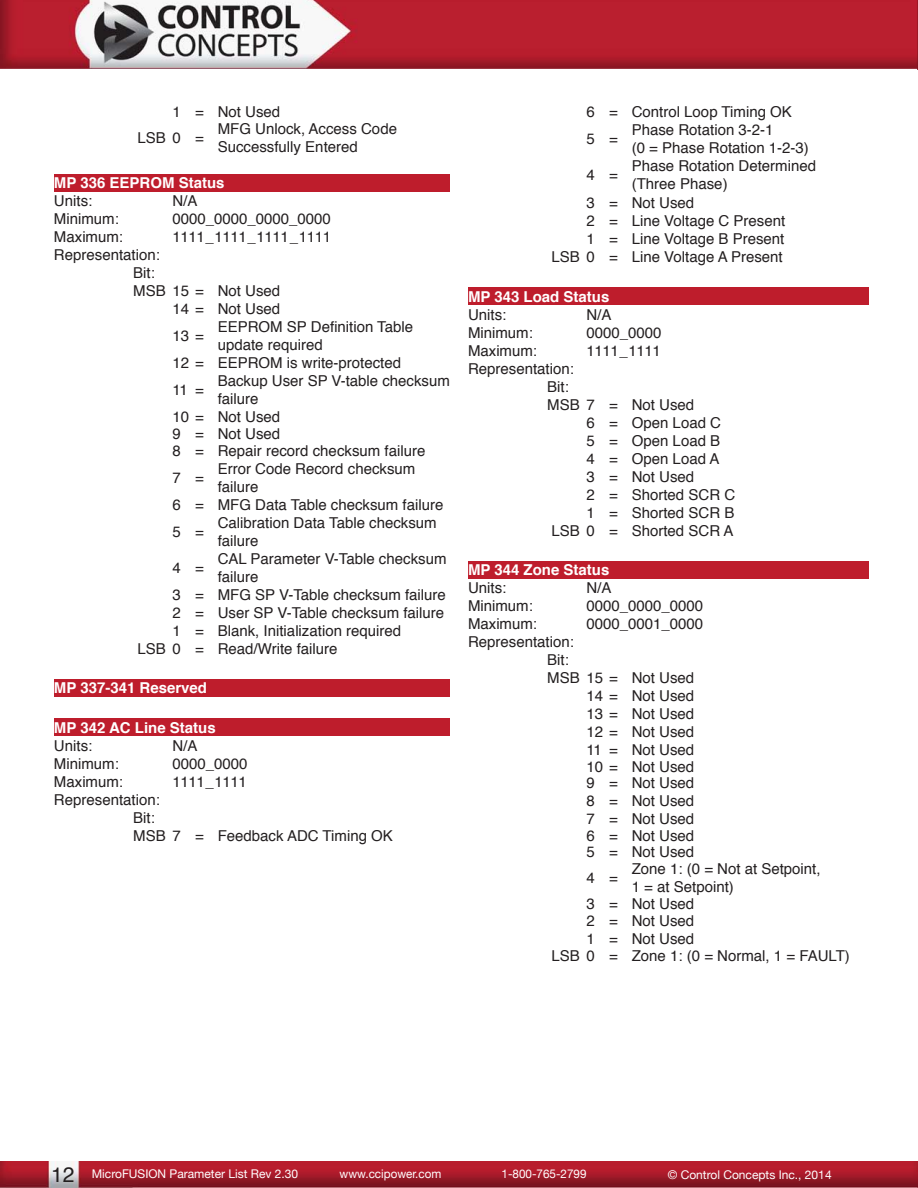
<style>
.page{position:relative;width:918px;height:1188px;background:#fff}
.page>*{position:absolute;margin:0;border:0;box-sizing:border-box;transform-origin:0 0}
.t1{font:15px/18px "Helvetica";color:#231f20}
.t2{font:700 15px "Helvetica";color:#fff}
.t3{font:15px "Helvetica";letter-spacing:-.025em;color:#231f20}
.t4{font:12px "Helvetica Neue";color:#fff}
.s1{font-family:"Helvetica";font-size:21px;color:#231f20}
</style>
<div class="page">
<img style="left:0;top:1161px;width:918px;height:27px">
<img style="left:0;top:0;width:917px;height:69px">
<img style="left:917px;top:0;width:1px;height:70px">
<div style="left:54px;top:174px;width:396px;height:18px;background:#be1d2c"></div>
<div style="left:54px;top:679px;width:396px;height:18px;background:#be1d2c"></div>
<div style="left:54px;top:718px;width:396px;height:18px;background:#be1d2c"></div>
<div style="left:468px;top:287px;width:400px;height:18px;background:#be1d2c"></div>
<div style="left:468px;top:561px;width:400px;height:18px;background:#be1d2c"></div>
<p class="t1" style="left:137px;top:99px;width:144px;line-height:26.1px;text-indent:35px">1 = Not Used<br>LSB 0 =</p>
<p class="t1" style="left:218px;top:120px;width:181px">MFG Unlock, Access Code<br>Successfully Entered</p>
<p class="t2" style="left:54px;top:171px;width:172px">MP 336 EEPROM Status</p>
<p class="t1" style="left:54px;top:193px;width:40px">Units:</p>
<p class="t1" style="left:172px;top:193px;width:27px">N/A</p>
<p class="t1" style="left:54px;top:211px;width:66px">Minimum:</p>
<p class="t1" style="left:172px;top:211px;width:160px">0000_0000_0000_0000</p>
<p class="t1" style="left:54px;top:229px;width:71px">Maximum:</p>
<p class="t3" style="left:172px;top:225px;width:160px">1111_1111_1111_1111</p>
<p class="t1" style="left:54px;top:247px;width:107px">Representation:</p>
<p class="t1" style="left:133px;top:265px;width:23px">Bit:</p>
<p class="t1" style="left:133px;top:283px;width:149px">MSB 15 = Not Used</p>
<p class="t1" style="left:172px;top:301px;width:109px">14 = Not Used</p>
<p class="t1" style="left:172px;top:328px;width:33px">13 =</p>
<p class="t1" style="left:218px;top:319px;width:197px">EEPROM SP Definition Table</p>
<p class="t1" style="left:218px;top:337px;width:107px">update required</p>
<p class="t1" style="left:172px;top:355px;width:230px">12 = EEPROM is write-protected</p>
<p class="t1" style="left:172px;top:382px;width:33px">11 =</p>
<p class="t1" style="left:218px;top:373px;width:234px">Backup User SP V-table checksum</p>
<p class="t1" style="left:218px;top:391px;width:42px">failure</p>
<p class="t1" style="left:172px;top:408px;width:109px">10 = Not Used</p>
<p class="t1" style="left:172px;top:425px;width:109px">9 = Not Used</p>
<p class="t1" style="left:172px;top:442px;width:254px">8 = Repair record checksum failure</p>
<p class="t1" style="left:172px;top:469px;width:33px">7 =</p>
<p class="t1" style="left:218px;top:460px;width:199px">Error Code Record checksum</p>
<p class="t1" style="left:218px;top:478px;width:42px">failure</p>
<p class="t1" style="left:172px;top:496px;width:273px">6 = MFG Data Table checksum failure</p>
<p class="t1" style="left:172px;top:523px;width:33px">5 =</p>
<p class="t1" style="left:218px;top:514px;width:220px">Calibration Data Table checksum failure</p>
<p class="t1" style="left:172px;top:559px;width:33px">4 =</p>
<p class="t1" style="left:218px;top:550px;width:230px">CAL Parameter V-Table checksum</p>
<p class="t1" style="left:218px;top:568px;width:42px">failure</p>
<p class="t1" style="left:172px;top:586px;width:275px">3 = MFG SP V-Table checksum failure</p>
<p class="t1" style="left:172px;top:604px;width:273px">2 = User SP V-Table checksum failure</p>
<p class="t1" style="left:172px;top:622px;width:230px">1 = Blank, Initialization required</p>
<p class="t1" style="left:137px;top:640px;width:202px">LSB 0 = Read/Write failure</p>
<p class="t2" style="left:54px;top:676px;width:155px">MP 337-341 Reserved</p>
<p class="t2" style="left:54px;top:716px;width:163px">MP 342 AC Line Status</p>
<p class="t1" style="left:54px;top:737px;width:40px">Units:</p>
<p class="t1" style="left:172px;top:737px;width:27px">N/A</p>
<p class="t1" style="left:54px;top:755px;width:66px">Minimum:</p>
<p class="t1" style="left:172px;top:755px;width:77px">0000_0000</p>
<p class="t1" style="left:54px;top:773px;width:71px">Maximum:</p>
<p class="t3" style="left:172px;top:770px;width:76px">1111_1111</p>
<p class="t1" style="left:133px;top:791px;width:261px;text-indent:-79px">Representation:<br>Bit:<br>MSB 7 = Feedback ADC Timing OK</p>
<p class="t1" style="left:586px;top:98px;width:207px;line-height:27px">6 = Control Loop Timing OK<br>5 =</p>
<p class="t1" style="left:632px;top:121px;width:179px">Phase Rotation 3-2-1<br>(0 = Phase Rotation 1-2-3)</p>
<p class="t1" style="left:632px;top:157px;width:186px">Phase Rotation Determined</p>
<p class="t1" style="left:632px;top:175px;width:97px">(Three Phase)</p>
<p class="t1" style="left:586px;top:194px;width:109px">3 = Not Used</p>
<p class="t1" style="left:586px;top:212px;width:200px">2 = Line Voltage C Present</p>
<p class="t1" style="left:586px;top:230px;width:199px">1 = Line Voltage B Present</p>
<p class="t1" style="left:551px;top:248px;width:233px">LSB 0 = Line Voltage A Present</p>
<p class="t2" style="left:468px;top:284px;width:143px">MP 343 Load Status</p>
<p class="t1" style="left:468px;top:306px;width:40px">Units:</p>
<p class="t1" style="left:586px;top:306px;width:27px">N/A</p>
<p class="t1" style="left:468px;top:324px;width:66px">Minimum:</p>
<p class="t1" style="left:586px;top:324px;width:77px">0000_0000</p>
<p class="t1" style="left:468px;top:342px;width:71px">Maximum:</p>
<p class="t3" style="left:586px;top:339px;width:76px">1111_1111</p>
<p class="t1" style="left:468px;top:360px;width:107px">Representation:</p>
<p class="t1" style="left:547px;top:378px;width:23px">Bit:</p>
<p class="t1" style="left:547px;top:396px;width:149px">MSB 7 = Not Used</p>
<p class="t1" style="left:586px;top:414px;width:136px">6 = Open Load C</p>
<p class="t1" style="left:586px;top:432px;width:135px">5 = Open Load B</p>
<p class="t1" style="left:586px;top:450px;width:134px">4 = Open Load A</p>
<p class="t1" style="left:586px;top:468px;width:109px">3 = Not Used</p>
<p class="t1" style="left:586px;top:486px;width:150px">2 = Shorted SCR C</p>
<p class="t1" style="left:586px;top:504px;width:149px">1 = Shorted SCR B</p>
<p class="t1" style="left:551px;top:522px;width:184px">LSB 0 = Shorted SCR A</p>
<p class="t2" style="left:468px;top:558px;width:143px">MP 344 Zone Status</p>
<p class="t1" style="left:468px;top:579px;width:40px">Units:</p>
<p class="t1" style="left:586px;top:579px;width:27px">N/A</p>
<p class="t1" style="left:468px;top:597px;width:66px">Minimum:</p>
<p class="t1" style="left:586px;top:597px;width:118px">0000_0000_0000</p>
<p class="t1" style="left:468px;top:615px;width:71px">Maximum:</p>
<p class="t1" style="left:586px;top:615px;width:118px">0000_0001_0000</p>
<p class="t1" style="left:468px;top:633px;width:107px">Representation:</p>
<p class="t1" style="left:547px;top:651px;width:23px">Bit:</p>
<p class="t1" style="left:547px;top:669px;width:149px">MSB 15 = Not Used</p>
<p class="t1" style="left:586px;top:687px;width:109px">14 = Not Used</p>
<p class="t1" style="left:586px;top:705px;width:109px">13 = Not Used</p>
<p class="t1" style="left:586px;top:723px;width:109px">12 = Not Used</p>
<p class="t1" style="left:586px;top:741px;width:109px">11 = Not Used</p>
<p class="t1" style="left:586px;top:758px;width:109px">10 = Not Used</p>
<p class="t1" style="left:586px;top:775px;width:109px">9 = Not Used</p>
<p class="t1" style="left:586px;top:792px;width:109px">8 = Not Used</p>
<p class="t1" style="left:586px;top:810px;width:109px">7 = Not Used</p>
<p class="t1" style="left:586px;top:827px;width:109px">6 = Not Used</p>
<p class="t1" style="left:586px;top:843px;width:109px">5 = Not Used</p>
<p class="t1" style="left:586px;top:869px;width:33px">4 =</p>
<p class="t1" style="left:586px;top:166px;width:33px">4 =</p>
<p class="t1" style="left:632px;top:860px;width:190px">Zone 1: (0 = Not at Setpoint,</p>
<p class="t1" style="left:632px;top:878px;width:104px">1 = at Setpoint)</p>
<p class="t1" style="left:586px;top:895px;width:109px">3 = Not Used</p>
<p class="t1" style="left:586px;top:913px;width:109px">2 = Not Used</p>
<p class="t1" style="left:586px;top:930px;width:109px">1 = Not Used</p>
<p class="t1" style="left:551px;top:947px;width:300px">LSB 0 = Zone 1: (0 = Normal, 1 = FAULT)</p>
<p class="t4" style="left:51px;top:1165px;width:249px"><span class="s1">12</span> MicroFUSION Parameter List Rev 2.30</p>
<p class="t4" style="left:340px;top:1165px;width:103px">www.ccipower.com</p>
<p class="t4" style="left:502px;top:1165px;width:86px">1-800-765-2799</p>
<p class="t4" style="left:668px;top:1166px;width:165px">© Control Concepts Inc., 2014</p>
</div>
